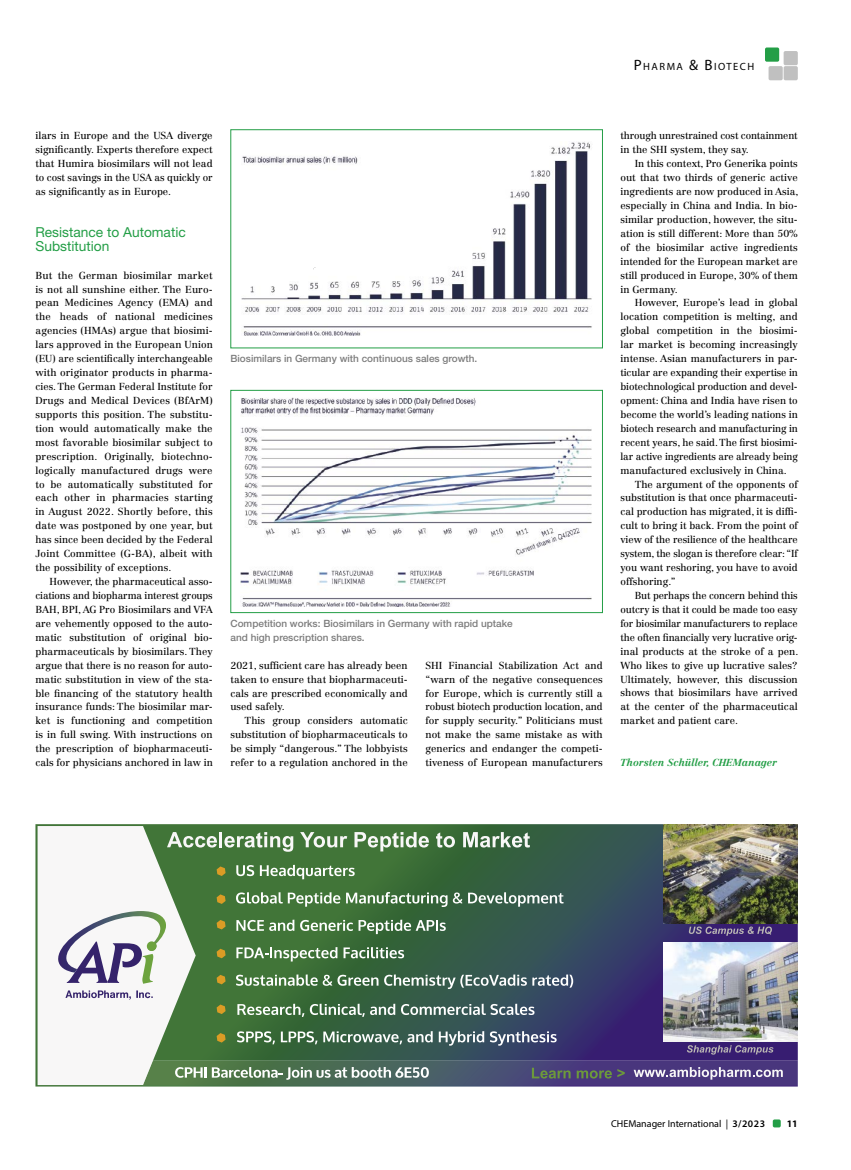
<style>
.page{position:relative;width:851px;height:1170px;background:#fff}
.page>*{position:absolute;margin:0;border:0;box-sizing:border-box;transform-origin:0 0}
.t1{font:13.75px/13.9px "Helvetica Neue LT Std";color:#239e46}
.t2{font:10.5px "Myriad Pro";letter-spacing:.145em;color:#000}
.t3{font:10px/13.9px "Centennial LT Std";color:#000;text-align:justify}
.t4{font:500 10px/13.9px "Helvetica Neue LT Std";color:#7c7c7c}
.t5{font:10px "Myriad Pro";color:#000}
.t6{font:italic 700 10px "Centennial LT Std";color:#239e46}
.t7{font:700 10px "Myriad Pro";color:#000}
.s1{font-size:15px}
.s2{font-weight:600}
</style>
<div class="page">
<img style="left:241px;top:142px;width:351px;height:194px">
<div style="left:230px;top:129px;width:372px;height:219px;border:1px solid #239e46"></div>
<img style="left:241px;top:397px;width:351px;height:209px">
<div style="left:230px;top:390px;width:372px;height:223px;border:1px solid #239e46"></div>
<svg style="left:35px;top:824px;width:762px;height:262px;background:#3a594e"></svg>
<img style="left:663px;top:942px;width:134px;height:99px">
<svg style="left:688px;top:926px;width:83px;height:9px"></svg>
<svg style="left:686px;top:1045px;width:87px;height:9px"></svg>
<svg style="left:196px;top:832px;width:21px;height:15px"></svg>
<hr style="left:219px;top:832px;width:3px;height:15px;background:#f8f7f7">
<svg style="left:224px;top:832px;width:69px;height:19px"></svg>
<svg style="left:300px;top:832px;width:47px;height:15px"></svg>
<svg style="left:354px;top:832px;width:75px;height:19px"></svg>
<svg style="left:436px;top:832px;width:19px;height:15px"></svg>
<svg style="left:463px;top:832px;width:67px;height:15px"></svg>
<svg style="left:38px;top:826px;width:158px;height:258px"></svg>
<img style="left:58px;top:910px;width:108px;height:62px">
<svg style="left:67px;top:941px;width:86px;height:42px"></svg>
<div style="left:147px;top:941px;width:9px;height:9px;background:#6da33e;border-radius:50%"></div>
<svg style="left:65px;top:990px;width:88px;height:9px"></svg>
<svg style="left:143px;top:1060px;width:654px;height:24px;background:#616a79"></svg>
<svg style="left:236px;top:865px;width:18px;height:11px"></svg>
<svg style="left:260px;top:864px;width:94px;height:15px"></svg>
<svg style="left:236px;top:892px;width:104px;height:14px"></svg>
<svg style="left:346px;top:891px;width:101px;height:15px;background:#70946e"></svg>
<svg style="left:453px;top:892px;width:9px;height:11px"></svg>
<svg style="left:468px;top:892px;width:95px;height:14px"></svg>
<svg style="left:236px;top:919px;width:58px;height:11px"></svg>
<svg style="left:300px;top:919px;width:145px;height:15px;background:#6e926d"></svg>
<svg style="left:236px;top:947px;width:101px;height:14px"></svg>
<svg style="left:343px;top:947px;width:61px;height:11px"></svg>
<svg style="left:236px;top:974px;width:142px;height:11px"></svg>
<svg style="left:384px;top:974px;width:189px;height:14px;background:#6f8683"></svg>
<svg style="left:216px;top:866px;width:9px;height:9px"></svg>
<svg style="left:216px;top:894px;width:9px;height:9px"></svg>
<svg style="left:216px;top:919px;width:9px;height:10px"></svg>
<svg style="left:216px;top:948px;width:9px;height:10px"></svg>
<svg style="left:216px;top:974px;width:9px;height:10px"></svg>
<svg style="left:237px;top:1003px;width:67px;height:13px"></svg>
<svg style="left:310px;top:1003px;width:54px;height:13px"></svg>
<svg style="left:370px;top:1003px;width:25px;height:11px"></svg>
<svg style="left:401px;top:1003px;width:133px;height:11px"></svg>
<svg style="left:237px;top:1031px;width:38px;height:13px"></svg>
<svg style="left:281px;top:1031px;width:36px;height:13px"></svg>
<svg style="left:323px;top:1031px;width:109px;height:13px"></svg>
<svg style="left:438px;top:1031px;width:46px;height:14px"></svg>
<svg style="left:490px;top:1031px;width:66px;height:14px"></svg>
<svg style="left:216px;top:1004px;width:9px;height:9px"></svg>
<svg style="left:216px;top:1032px;width:9px;height:10px"></svg>
<img style="left:663px;top:824px;width:134px;height:99px">
<div style="left:772px;top:1119px;width:8px;height:8px;background:#239e46;border-radius:2px"></div>
<div style="left:764px;top:47px;width:15px;height:15px;background:#239e46;border-radius:2px"></div>
<div style="left:768px;top:66px;width:14px;height:14px;background:#c0c0c0;border-radius:2px"></div>
<div style="left:783px;top:51px;width:14px;height:14px;background:#c0c0c0;border-radius:2px"></div>
<div style="left:783px;top:66px;width:14px;height:14px;background:#c0c0c0;border-radius:2px"></div>
<p class="t2" style="left:633px;top:60px;width:122px"><span class="s1">P</span>HARMA <span class="s1">&amp; B</span>IOTECH</p>
<p class="t3" style="left:35px;top:129px;width:179px">ilars in Europe and the USA diverge significantly. Experts therefore expect that Humira biosimilars will not lead to cost savings in the USA as quickly or as significantly as in Europe.</p>
<h1 class="t1" style="left:35px;top:225px;width:152px">Resistance to Automatic<br>Substitution</h1>
<p class="t3" style="left:35px;top:268px;width:179px">But the German biosimilar market is not all sunshine either. The Euro&shy;pean Medicines Agency (EMA) and the heads of national medicines agencies (HMAs) argue that biosimi&shy;lars approved in the European Union (EU) are scientifically interchangeable with originator products in pharma&shy;cies. The German Federal Institute for Drugs and Medical Devices (BfArM) supports this position. The substitu&shy;tion would automatically make the most favorable biosimilar subject to prescription. Originally, biotechno&shy;logically manufactured drugs were to be automatically substituted for each other in pharmacies starting in August 2022. Shortly before, this date was postponed by one year, but has since been decided by the Federal Joint Committee (G-BA), albeit with the possibility of exceptions.</p>
<p class="t3" style="left:35px;top:574px;width:179px;text-indent:14px">However, the pharmaceutical asso&shy;ciations and biopharma interest groups BAH, BPI, AG Pro Biosimilars and VFA are vehemently opposed to the auto&shy;matic substitution of original bio&shy;pharmaceuticals by biosimilars. They argue that there is no reason for auto&shy;matic substitution in view of the sta&shy;ble financing of the statutory health insurance funds: The biosimilar mar&shy;ket is functioning and competition is in full swing. With instructions on the prescription of biopharmaceuti&shy;cals for physicians anchored in law in</p>
<p class="t4" style="left:230px;top:351px;width:248px">Biosimilars in Germany with continuous sales growth.</p>
<p class="t4" style="left:230px;top:616px;width:284px">Competition works: Biosimilars in Germany with rapid uptake and high prescription shares.</p>
<p class="t3" style="left:230px;top:658px;width:179px">2021, sufficient care has already been taken to ensure that biopharmaceuti&shy;cals are prescribed economically and used safely.</p>
<p class="t3" style="left:230px;top:714px;width:179px;text-indent:14px">This group considers automatic substitution of biopharmaceuticals to be simply “dangerous.” The lobbyists refer to a regulation anchored in the</p>
<p class="t3" style="left:425px;top:658px;width:179px">SHI Financial Stabilization Act and “warn of the negative consequences for Europe, which is currently still a robust biotech production location, and for supply security.” Politicians must not make the same mistake as with generics and endanger the competi&shy;tiveness of European manufacturers</p>
<p class="t3" style="left:620px;top:129px;width:179px">through unrestrained cost containment in the SHI system, they say.</p>
<p class="t3" style="left:620px;top:157px;width:179px;text-indent:14px">In this context, Pro Generika points out that two thirds of generic active ingredients are now produced in Asia, especially in China and India. In bio&shy;similar production, however, the situ&shy;ation is still different: More than 50% of the biosimilar active ingredients intended for the European market are still produced in Europe, 30% of them in Germany.</p>
<p class="t3" style="left:620px;top:296px;width:179px;text-indent:14px">However, Europe’s lead in global location competition is melting, and global competition in the biosimi&shy;lar market is becoming increasingly intense. Asian manufacturers in par&shy;ticular are expanding their expertise in biotechnological production and devel&shy;opment: China and India have risen to become the world’s leading nations in biotech research and manufacturing in recent years, he said. The first biosimi&shy;lar active ingredients are already being manufactured exclusively in China.</p>
<p class="t3" style="left:620px;top:477px;width:179px;text-indent:14px">The argument of the opponents of substitution is that once pharmaceuti&shy;cal production has migrated, it is diffi&shy;cult to bring it back. From the point of view of the resilience of the healthcare system, the slogan is therefore clear: “If you want reshoring, you have to avoid offshoring.”</p>
<p class="t3" style="left:620px;top:588px;width:179px;text-indent:14px">But perhaps the concern behind this outcry is that it could be made too easy for biosimilar manufacturers to replace the often financially very lucrative orig&shy;inal products at the stroke of a pen.<br>Who likes to give up lucrative sales?<br>Ultimately, however, this discussion shows that biosimilars have arrived at the center of the pharmaceutical market and patient care.</p>
<p class="t6" style="left:620px;top:756px;width:158px">Thorsten Schüller, CHEManager</p>
<p class="t5" style="left:611px;top:1117px;width:155px">CHEManager International | <span class="s2">3/2023</span></p>
<p class="t7" style="left:786px;top:1117px;width:13px">11</p>
</div>
